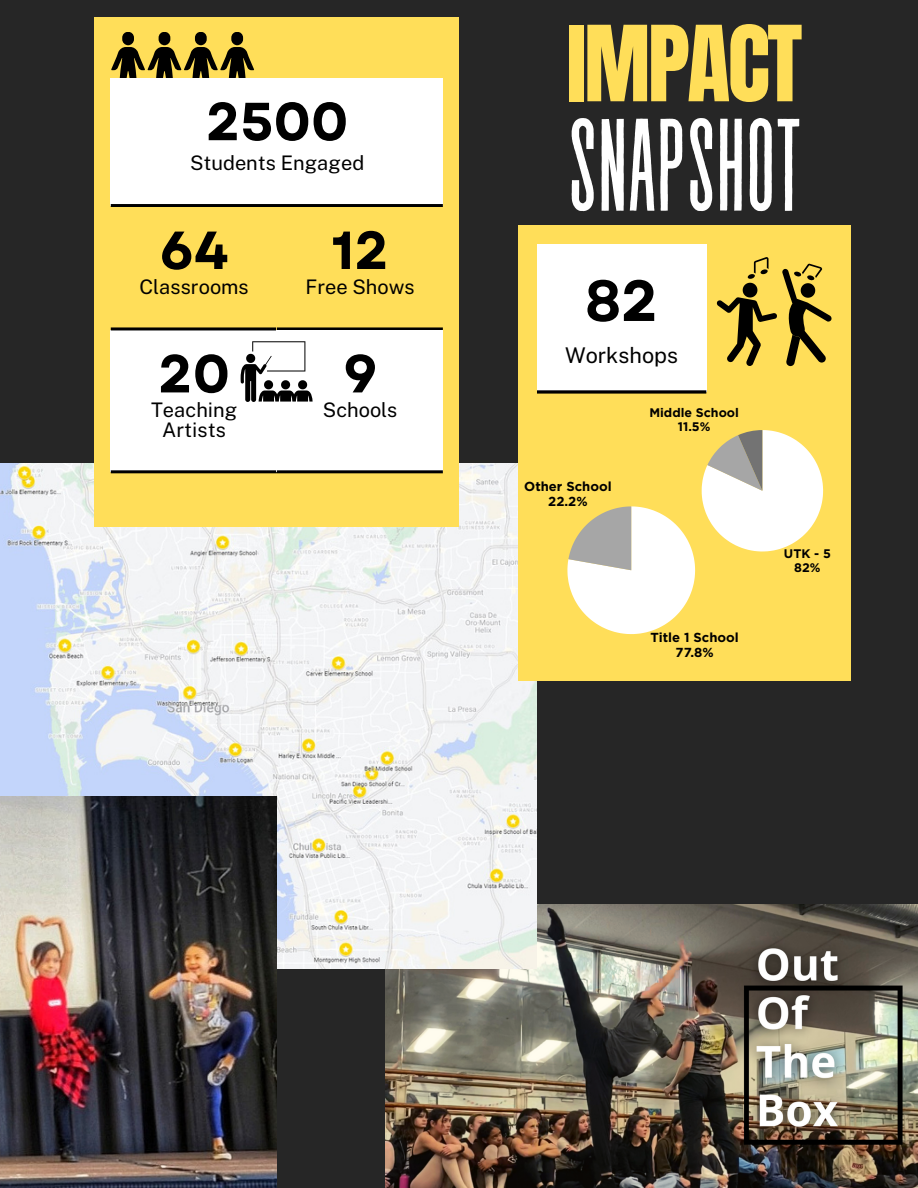
<style>
.page{position:relative;width:918px;height:1188px;background:#262626}
.page>*{position:absolute;margin:0;border:0;box-sizing:border-box;transform-origin:0 0}
.t1{font:131.25px "Revive 80 Tall";letter-spacing:-.01em;color:#fff}
.t2{font:89.1px "Anton";letter-spacing:-.03em;color:#ffde59}
.t3{font:700 57.75px "Garet";color:#000}
.t4{font:700 53.4px "Garet";color:#000}
.t5{font:21.6px "Public Sans";color:#000}
.t6{font:20.1px/19.4px "Public Sans";color:#000;text-align:center}
.t7{font:700 13.05px "Gotham";color:#000}
.t8{font:700 12.45px "Gotham";color:#000}
</style>
<div class="page">
<img style="left:385px;top:905px;width:533px;height:283px">
<img style="left:0;top:463px;width:537px;height:505px">
<div style="left:95px;top:17px;width:364px;height:509px;background:#ffde59"></div>
<svg style="left:111px;top:32px;width:143px;height:46px"></svg>
<div style="left:111px;top:78px;width:332px;height:128px;background:#fff"></div>
<hr style="left:111px;top:204px;width:332px;height:3px;background:#000">
<div style="left:111px;top:330px;width:166px;height:142px;background:#fff"></div>
<hr style="left:111px;top:470px;width:166px;height:3px;background:#000">
<div style="left:518px;top:225px;width:333px;height:456px;background:#ffde59"></div>
<div style="left:537px;top:244px;width:170px;height:148px;background:#fff"></div>
<svg style="left:537px;top:390px;width:169px;height:4px"></svg>
<svg style="left:702px;top:430px;width:121px;height:122px"></svg>
<svg style="left:717px;top:257px;width:115px;height:109px"></svg>
<hr style="left:111px;top:327px;width:166px;height:3px;background:#000">
<hr style="left:277px;top:327px;width:166px;height:3px;background:#000">
<svg style="left:567px;top:506px;width:128px;height:128px"></svg>
<div style="left:277px;top:330px;width:166px;height:142px;background:#fff"></div>
<hr style="left:277px;top:470px;width:166px;height:3px;background:#000">
<svg style="left:241px;top:341px;width:72px;height:61px"></svg>
<img style="left:0;top:797px;width:276px;height:391px">
<p class="t4" style="left:206px;top:83px;width:144px">2500</p>
<p class="t6" style="left:190px;top:153px;width:176px">Students Engaged</p>
<p class="t4" style="left:160px;top:212px;width:70px">64</p>
<p class="t6" style="left:139px;top:277px;width:111px">Classrooms</p>
<p class="t4" style="left:158px;top:335px;width:73px">20</p>
<p class="t6" style="left:151px;top:400px;width:88px">Teaching<br>Artists</p>
<p class="t4" style="left:332px;top:212px;width:59px">12</p>
<p class="t6" style="left:306px;top:277px;width:111px">Free Shows</p>
<p class="t4" style="left:343px;top:335px;width:36px">9</p>
<p class="t6" style="left:323px;top:400px;width:76px">Schools</p>
<p class="t2" style="left:566px;top:0;width:238px">IMPACT</p>
<p class="t1" style="left:567px;top:98px;width:236px">SNAPSHOT</p>
<p class="t3" style="left:585px;top:259px;width:74px">82</p>
<p class="t5" style="left:565px;top:342px;width:115px">Workshops</p>
<p class="t7" style="left:524px;top:478px;width:89px">Other School</p>
<p class="t7" style="left:548px;top:493px;width:41px">22.2%</p>
<p class="t8" style="left:649px;top:405px;width:91px">Middle School</p>
<p class="t8" style="left:678px;top:419px;width:34px">11.5%</p>
<p class="t7" style="left:651px;top:629px;width:90px">Title 1 School</p>
<p class="t7" style="left:676px;top:644px;width:40px">77.8%</p>
<p class="t8" style="left:784px;top:546px;width:48px">UTK - 5</p>
<p class="t8" style="left:794px;top:560px;width:28px">82%</p>
</div>
